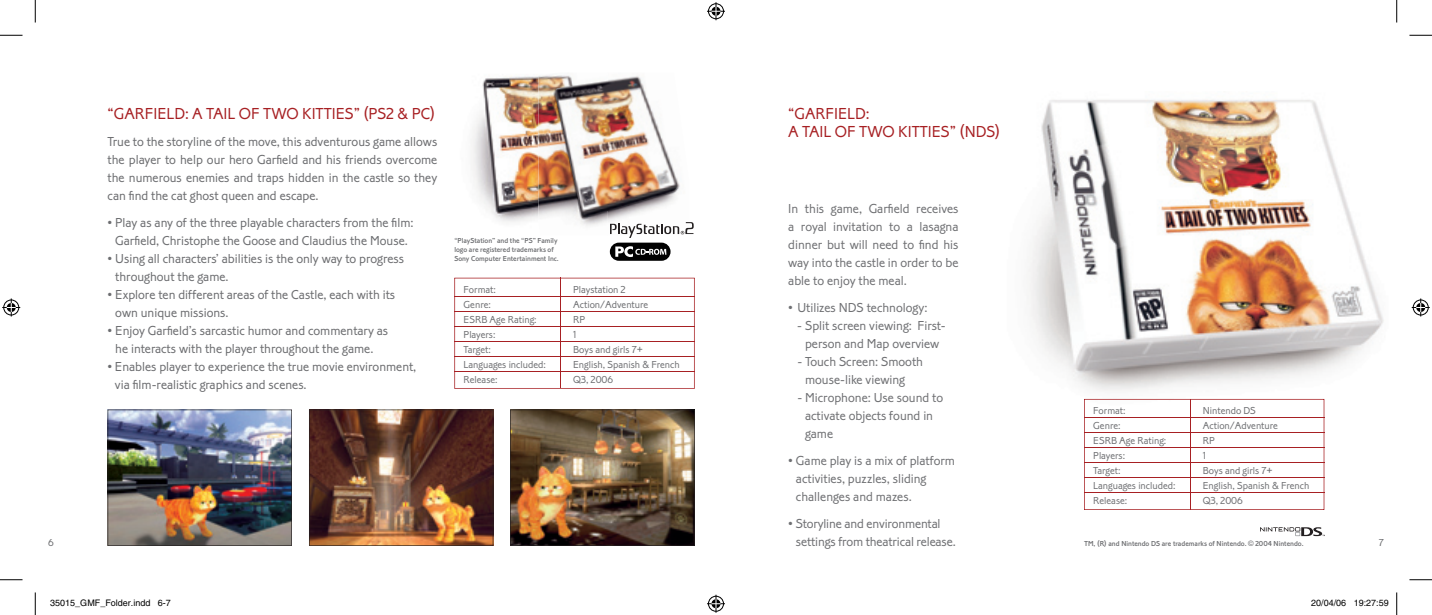
<style>
.page{position:relative;width:1432px;height:615px;background:#fff}
.page>*{position:absolute;margin:0;border:0;box-sizing:border-box;transform-origin:0 0}
.t1{font:16.5px/18px "Corinthian Light Plain";color:#a72023}
.t2{font:13.5px/18px "Corinthian Light Plain";color:#6c6d70}
.t3{font:13.5px/18px "Corinthian Light Plain";color:#6f7073}
.t4{font:10.5px "Corinthian Light Plain";color:#6f7073}
.t5{font:10.5px "Corinthian Light Plain";color:#6c6d70}
.t6{font:9px "Helvetica";color:#000}
.t7{font:7.5px/9px "Corinthian Medium Plain";color:#6c6d70}
.s1{font-family:"Gill Sans"}
</style>
<div class="page">
<img style="left:108px;top:409px;width:184px;height:136px">
<img style="left:309px;top:409px;width:184px;height:136px">
<img style="left:510px;top:409px;width:184px;height:136px">
<img style="left:1028px;top:99px;width:356px;height:325px">
<img style="left:471px;top:76px;width:67px;height:146px">
<img style="left:538px;top:75px;width:142px;height:151px">
<img style="left:555px;top:77px;width:124px;height:142px">
<svg style="left:610px;top:222px;width:83px;height:16px"></svg>
<div style="left:609px;top:243px;width:61px;height:18px;background:#010101;border-radius:9px"></div>
<svg style="left:615px;top:246px;width:51px;height:11px"></svg>
<svg style="left:1260px;top:527px;width:64px;height:9px"></svg>
<svg style="left:454px;top:278px;width:240px;height:111px"></svg>
<hr style="left:454px;top:296px;width:240px;height:1px;background:#a72023">
<hr style="left:454px;top:311px;width:240px;height:1px;background:#a72023">
<hr style="left:454px;top:326px;width:240px;height:1px;background:#a72023">
<hr style="left:454px;top:341px;width:240px;height:1px;background:#a72023">
<hr style="left:454px;top:356px;width:240px;height:1px;background:#a72023">
<hr style="left:560px;top:278px;width:1px;height:110px;background:#a72023">
<hr style="left:454px;top:371px;width:240px;height:1px;background:#a72023">
<svg style="left:1083px;top:399px;width:241px;height:111px"></svg>
<hr style="left:1083px;top:417px;width:241px;height:1px;background:#a72023">
<hr style="left:1083px;top:432px;width:241px;height:1px;background:#a72023">
<hr style="left:1083px;top:447px;width:241px;height:1px;background:#a72023">
<hr style="left:1083px;top:462px;width:241px;height:1px;background:#a72023">
<hr style="left:1083px;top:477px;width:241px;height:1px;background:#a72023">
<hr style="left:1189px;top:399px;width:1px;height:110px;background:#a72023">
<hr style="left:1083px;top:492px;width:241px;height:1px;background:#a72023">
<svg style="left:0;top:35px;width:23px;height:1px"></svg>
<svg style="left:1409px;top:35px;width:22px;height:1px"></svg>
<svg style="left:0;top:579px;width:23px;height:1px"></svg>
<svg style="left:1409px;top:579px;width:22px;height:1px"></svg>
<svg style="left:35px;top:0;width:1px;height:23px"></svg>
<svg style="left:35px;top:592px;width:1px;height:23px"></svg>
<svg style="left:1396px;top:0;width:1px;height:23px"></svg>
<svg style="left:1396px;top:592px;width:1px;height:23px"></svg>
<svg style="left:707px;top:2px;width:18px;height:18px"></svg>
<svg style="left:707px;top:595px;width:18px;height:18px"></svg>
<svg style="left:2px;top:298px;width:18px;height:18px"></svg>
<svg style="left:1411px;top:298px;width:18px;height:18px"></svg>
<p class="t1" style="left:108px;top:105px;width:329px">“GARFIELD: A TAIL OF TWO KITTIES” (PS2 &amp; PC)</p>
<p class="t2" style="left:108px;top:133px;width:331px;text-align:justify">True to the storyline of the move, this adventurous game allows the player to help our hero Garfield and his friends overcome the numerous enemies and traps hidden in the castle so they can find the cat ghost queen and escape.</p>
<p class="t2" style="left:108px;top:214px;width:307px;text-align:center">• Play as any of the three playable characters from the film:<br>Garfield, Christophe the Goose and Claudius the Mouse.</p>
<p class="t2" style="left:115px;top:250px;width:290px;text-indent:-8px">• Using all characters’ abilities is the only way to progress throughout the game.</p>
<p class="t2" style="left:115px;top:286px;width:281px;text-indent:-8px">• Explore ten different areas of the Castle, each with its own unique missions.</p>
<p class="t2" style="left:108px;top:322px;width:282px;text-align:center">• Enjoy Garfield’s sarcastic humor and commentary as he interacts with the player throughout the game.</p>
<p class="t2" style="left:115px;top:358px;width:303px;text-indent:-7px">• Enables player to experience the true movie environment, via film-realistic graphics and scenes.</p>
<p class="t1" style="left:788px;top:105px;width:213px">“GARFIELD:<br>A TAIL OF TWO KITTIES” (NDS)</p>
<p class="t3" style="left:788px;top:199px;width:172px;text-align:justify">In this game, Garfield receives a royal invitation to a lasagna dinner but will need to find his way into the castle in order to be able to enjoy the meal.</p>
<p class="t3" style="left:788px;top:298px;width:141px">• Utilizes NDS technology:</p>
<p class="t3" style="left:797px;top:316px;width:150px;text-align:center">- Split screen viewing: First&shy;person and Map overview</p>
<p class="t3" style="left:805px;top:352px;width:119px;text-indent:-8px">- Touch Screen: Smooth mouse-like viewing</p>
<p class="t3" style="left:805px;top:388px;width:140px;text-indent:-8px">- Microphone: Use sound to activate objects found in game</p>
<p class="t3" style="left:796px;top:451px;width:161px;text-indent:-8px">• Game play is a mix of platform activities, puzzles, sliding challenges and mazes.</p>
<p class="t3" style="left:796px;top:514px;width:161px;text-indent:-8px">• Storyline and environmental settings from theatrical release.</p>
<p class="t7" style="left:454px;top:236px;width:106px">“PlayStation” and the “PS” Family logo are registered trademarks of<br>Sony Computer Entertainment Inc.</p>
<p class="t4" style="left:463px;top:283px;width:34px">Format:</p>
<p class="t4" style="left:573px;top:283px;width:54px">Playstation 2</p>
<p class="t4" style="left:463px;top:298px;width:29px">Genre:</p>
<p class="t4" style="left:573px;top:298px;width:77px">Action/Adventure</p>
<p class="t4" style="left:463px;top:313px;width:75px">ESRB Age Rating:</p>
<p class="t4" style="left:573px;top:313px;width:14px">RP</p>
<p class="t4" style="left:463px;top:328px;width:33px">Players:</p>
<p class="t4" style="left:573px;top:328px;width:5px">1</p>
<p class="t4" style="left:463px;top:343px;width:29px">Target:</p>
<p class="t4" style="left:573px;top:343px;width:71px">Boys and girls 7<span class="s1">+</span></p>
<p class="t4" style="left:463px;top:358px;width:84px">Languages included:</p>
<p class="t4" style="left:573px;top:358px;width:108px">English, Spanish &amp; French</p>
<p class="t4" style="left:463px;top:373px;width:35px">Release:</p>
<p class="t4" style="left:573px;top:373px;width:42px">Q3, 2006</p>
<p class="t4" style="left:1093px;top:404px;width:34px">Format:</p>
<p class="t4" style="left:1202px;top:404px;width:55px">Nintendo DS</p>
<p class="t4" style="left:1093px;top:419px;width:29px">Genre:</p>
<p class="t4" style="left:1202px;top:419px;width:77px">Action/Adventure</p>
<p class="t4" style="left:1093px;top:434px;width:75px">ESRB Age Rating:</p>
<p class="t4" style="left:1202px;top:434px;width:14px">RP</p>
<p class="t4" style="left:1093px;top:449px;width:33px">Players:</p>
<p class="t4" style="left:1202px;top:449px;width:5px">1</p>
<p class="t4" style="left:1093px;top:464px;width:29px">Target:</p>
<p class="t4" style="left:1202px;top:464px;width:71px">Boys and girls 7<span class="s1">+</span></p>
<p class="t4" style="left:1093px;top:479px;width:84px">Languages included:</p>
<p class="t4" style="left:1202px;top:479px;width:108px">English, Spanish &amp; French</p>
<p class="t4" style="left:1093px;top:494px;width:35px">Release:</p>
<p class="t4" style="left:1202px;top:494px;width:42px">Q3, 2006</p>
<p class="t5" style="left:48px;top:536px;width:7px">6</p>
<p class="t5" style="left:1378px;top:536px;width:7px">7</p>
<p class="t7" style="left:1083px;top:538px;width:221px">TM, (R) and Nintendo DS are trademarks of Nintendo. <span class="s1">©</span> 2004 Nintendo.</p>
<p class="t6" style="left:50px;top:597px;width:122px">35015_GMF_Folder.indd 6-7</p>
<p class="t6" style="left:1310px;top:597px;width:79px">20/04/06 19:27:59</p>
</div>
